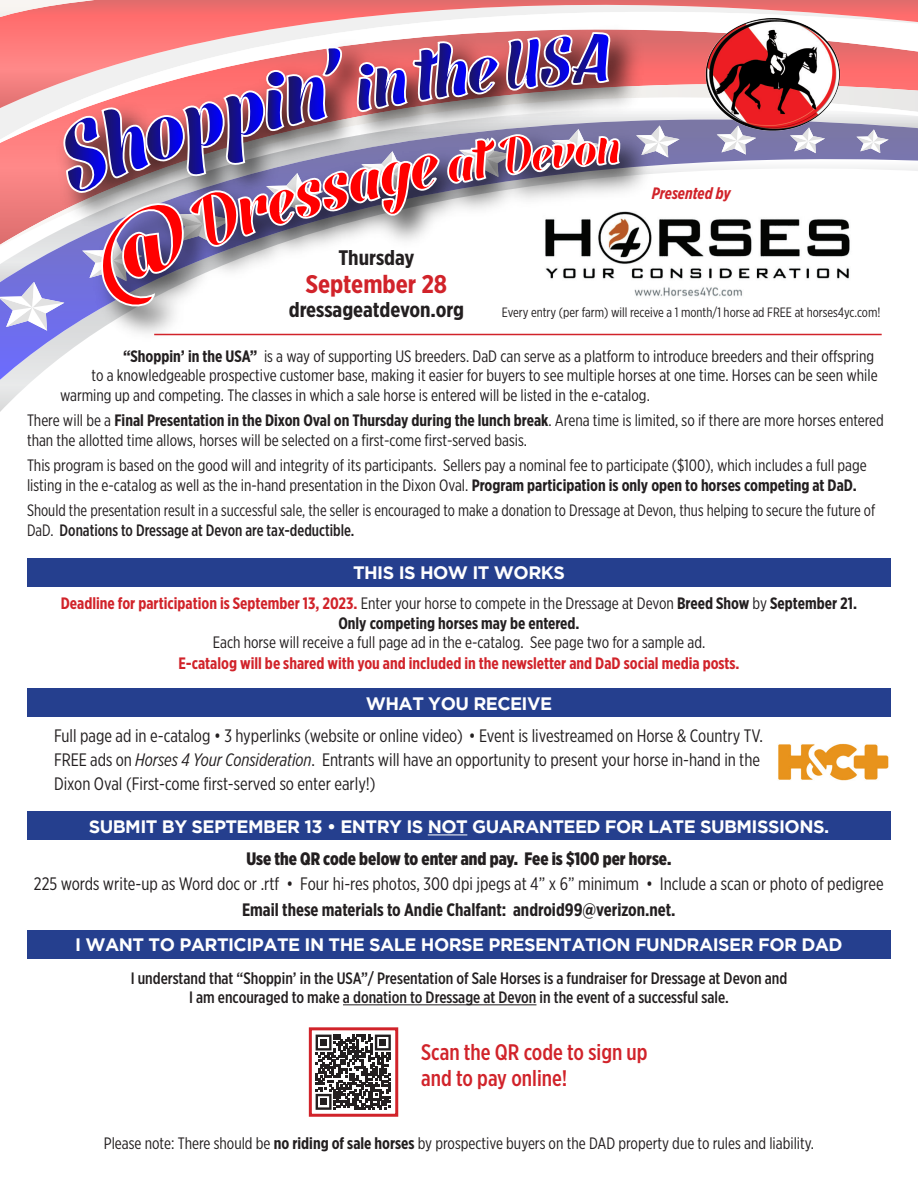
<style>
.page{position:relative;width:918px;height:1188px;background:#fff}
.page>*{position:absolute;margin:0;border:0;box-sizing:border-box;transform-origin:0 0}
.t1{font:700 25.5px "Gotham X Narrow";color:#d1232a;scale:1.07 1}
.t2{font:500 22.5px/25.5px "Gotham X Narrow";color:#d1232a}
.t3{font:700 21px "Gotham X Narrow";color:#231f20;scale:1.07 1}
.t4{font:18px/24px "Gotham X Narrow";color:#231f20}
.t5{font:700 18px "Gotham";letter-spacing:-.03em;color:#fff}
.t6{font:700 18px "Gotham X Narrow";color:#231f20}
.t7{font:900 18px "Gotham X Narrow";color:#231f20}
.t8{font:16.5px/19.5px "Gotham X Narrow";color:#231f20}
.t9{font:16.5px/19.5px "Gotham X Narrow";color:#231f20;scale:.96 1}
.t10{font:500 16.5px/19.5px "Gotham X Narrow";color:#231f20;text-align:center}
.t11{font:700 16.5px/19.5px "Gotham X Narrow";color:#231f20;text-align:center}
.t12{font:700 16.5px "Gotham X Narrow";color:#d1232a}
.t13{font:italic 700 16.5px "Gotham X Narrow";letter-spacing:-.005em;color:#d1232a}
.t14{font:13.5px "Gotham X Narrow";color:#231f20}
.s1{font-weight:700}
.s2{font-weight:500}
.s3{color:#d1232a}
.s4{font-weight:400}
.s5{font-style:italic}
</style>
<div class="page">
<svg style="left:0;top:154px;width:918px;height:248px"></svg>
<svg style="left:663px;top:154px;width:17px;height:3px"></svg>
<svg style="left:717px;top:154px;width:39px;height:1px"></svg>
<svg style="left:621px;top:0;width:297px;height:154px"></svg>
<img style="left:621px;top:16px;width:30px;height:102px">
<img style="left:85px;top:118px;width:578px;height:231px">
<svg style="left:0;top:0;width:621px;height:331px"></svg>
<img style="left:700px;top:12px;width:157px;height:124px">
<hr style="left:343px;top:1004px;width:193px;height:1px;background:#231f20">
<div style="left:27px;top:558px;width:864px;height:29px;background:#253f8e"></div>
<div style="left:27px;top:688px;width:864px;height:29px;background:#253f8e"></div>
<div style="left:27px;top:930px;width:864px;height:29px;background:#253f8e"></div>
<div style="left:27px;top:812px;width:864px;height:28px;background:#253f8e"></div>
<hr style="left:428px;top:835px;width:39px;height:1px;background:#fff">
<img style="left:536px;top:211px;width:324px;height:91px">
<hr style="left:154px;top:334px;width:728px;height:1px;background:#d1232a">
<img style="left:778px;top:743px;width:111px;height:38px">
<svg style="left:316px;top:1035px;width:75px;height:75px"></svg>
<div style="left:320px;top:1039px;width:7px;height:7px;background:#231f20"></div>
<div style="left:379px;top:1039px;width:7px;height:7px;background:#231f20"></div>
<div style="left:320px;top:1098px;width:7px;height:7px;background:#231f20"></div>
<div style="left:309px;top:1027px;width:89px;height:90px;border:3px solid #d1232a"></div>
<p class="t13" style="left:652px;top:184px;width:80px">Presented by</p>
<p class="t3" style="left:338px;top:244px;width:73px">Thursday</p>
<h1 class="t1" style="left:306px;top:268px;width:134px">September 28</h1>
<p class="t3" style="left:289px;top:297px;width:166px">dressageatdevon.org</p>
<p class="t8" style="left:123px;top:346px;width:753px"><span class="s1">“Shoppin’ in the USA”</span> is a way of supporting US breeders. DaD can serve as a platform to introduce breeders and their offspring</p>
<p class="t8" style="left:92px;top:365px;width:788px">to a knowledgeable prospective customer base, making it easier for buyers to see multiple horses at one time. Horses can be seen while</p>
<p class="t8" style="left:60px;top:385px;width:591px">warming up and competing. The classes in which a sale horse is entered will be listed in the e-catalog.</p>
<p class="t8" style="left:27px;top:410px;width:858px">There will be a <span class="s1">Final Presentation in the Dixon Oval on Thursday during the lunch break</span>. Arena time is limited, so if there are more horses entered than the allotted time allows, horses will be selected on a first-come first-served basis.</p>
<p class="t8" style="left:27px;top:455px;width:841px">This program is based on the good will and integrity of its participants. Sellers pay a nominal fee to participate ($100), which includes a full page listing in the e-catalog as well as the in-hand presentation in the Dixon Oval. <span class="s1">Program participation is only open to horses competing at DaD.</span></p>
<p class="t9" style="left:27px;top:500px;width:885px">Should the presentation result in a successful sale, the seller is encouraged to make a donation to Dressage at Devon, thus helping to secure the future of<br>DaD. <span class="s2">Donations to Dressage at Devon are tax-deductible.</span></p>
<p class="t14" style="left:502px;top:304px;width:380px">Every entry (per farm) will receive a 1 month/1 horse ad FREE at horses4yc.com!</p>
<p class="t5" style="left:353px;top:562px;width:213px">THIS IS HOW IT WORKS</p>
<p class="t11" style="left:61px;top:593px;width:798px"><span class="s3">Deadline for participation is September 13, 2023.</span> <span class="s4">Enter your horse to compete in the Dressage at Devon</span> Breed Show <span class="s4">by</span> September 21.<br>Only competing horses may be entered.</p>
<p class="t8" style="left:213px;top:632px;width:494px">Each horse will receive a full page ad in the e-catalog. See page two for a sample ad.</p>
<p class="t12" style="left:178px;top:653px;width:563px">E-catalog will be shared with you and included in the newsletter and DaD social media posts.</p>
<p class="t5" style="left:366px;top:693px;width:188px">WHAT YOU RECEIVE</p>
<p class="t4" style="left:54px;top:723px;width:711px">Full page ad in e-catalog • 3 hyperlinks (website or online video) • Event is livestreamed on Horse &amp; Country TV.<br>FREE ads on <span class="s5">Horses 4 Your Consideration</span>. Entrants will have an opportunity to present your horse in-hand in the<br>Dixon Oval (First-come first-served so enter early!)</p>
<p class="t5" style="left:89px;top:816px;width:742px">SUBMIT BY SEPTEMBER 13 • ENTRY IS NOT GUARANTEED FOR LATE SUBMISSIONS.</p>
<p class="t7" style="left:246px;top:847px;width:426px">Use the QR code below to enter and pay. Fee is $100 per horse.</p>
<p class="t4" style="left:34px;top:872px;width:851px">225 words write-up as Word doc or .rtf • Four hi-res photos, 300 dpi jpegs at 4” x 6” minimum • Include a scan or photo of pedigree</p>
<p class="t6" style="left:242px;top:899px;width:435px">Email these materials to Andie Chalfant: android99@verizon.net.</p>
<p class="t5" style="left:75px;top:934px;width:766px">I WANT TO PARTICIPATE IN THE SALE HORSE PRESENTATION FUNDRAISER FOR DAD</p>
<p class="t10" style="left:131px;top:968px;width:658px">I understand that “Shoppin’ in the USA”/ Presentation of Sale Horses is a fundraiser for Dressage at Devon and<br>I am encouraged to make a donation to Dressage at Devon in the event of a successful sale.</p>
<h2 class="t2" style="left:421px;top:1040px;width:228px">Scan the QR code to sign up and to pay online!</h2>
<p class="t8" style="left:104px;top:1133px;width:712px">Please note: There should be <span class="s1">no riding of sale horses</span> by prospective buyers on the DAD property due to rules and liability.</p>
</div>
